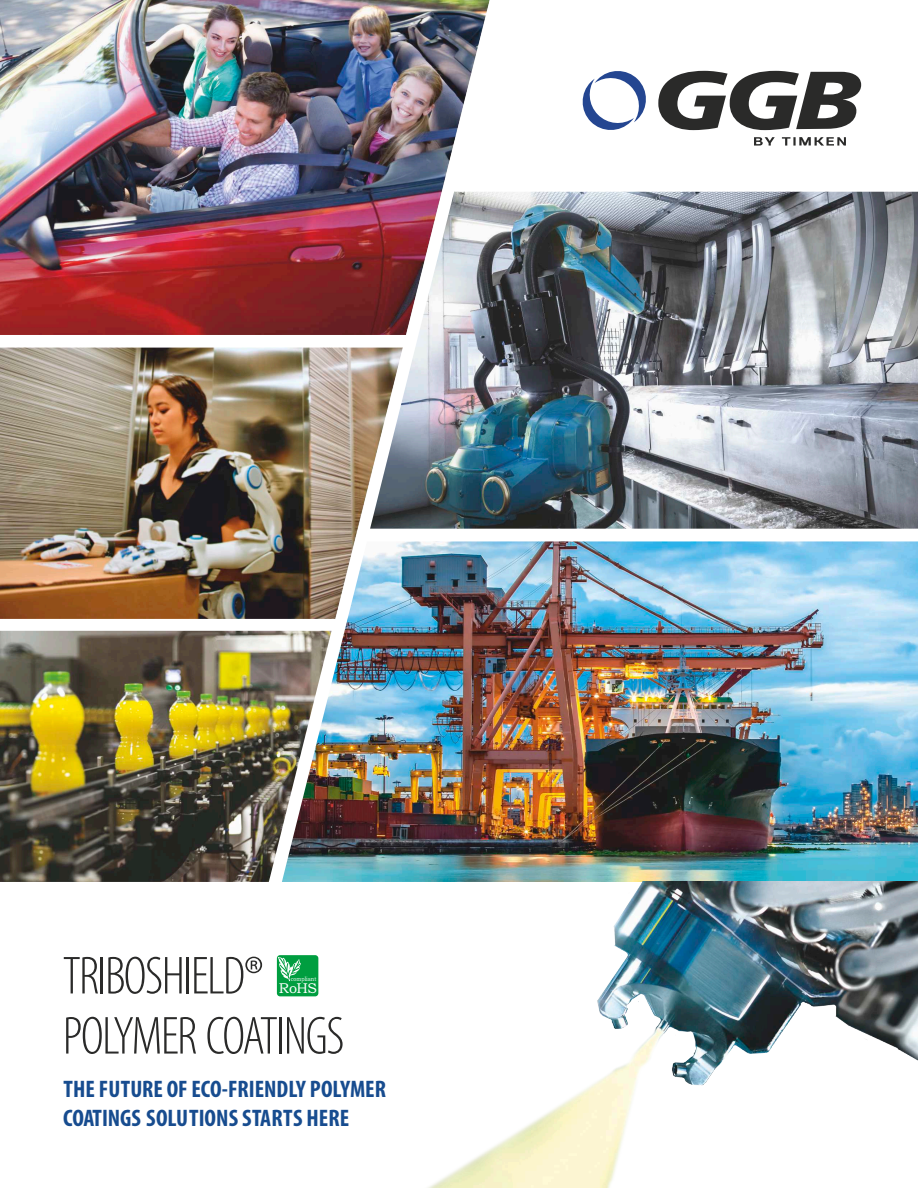
<style>
.page{position:relative;width:918px;height:1188px;background:#fff}
.page>*{position:absolute;margin:0;border:0;box-sizing:border-box;transform-origin:0 0}
.t1{font:300 condensed 54px/60.2px "Myriad Pro";letter-spacing:-.03em;color:#2a2a29}
.t2{font:700 condensed 24px/29px "Myriad Pro";color:#174c8f}
.t3{font:14.25px "Bookman Old Style";color:#fefefe}
.t4{font:6.3px "Bookman Old Style";color:#fefefe;scale:.84 1}
</style>
<div class="page">
<div style="left:277px;top:955px;width:41px;height:41px;background:#009e40;border-radius:3px"></div>
<svg style="left:276px;top:957px;width:25px;height:24px"></svg>
<img style="left:282px;top:541px;width:636px;height:341px">
<img style="left:428px;top:882px;width:490px;height:306px">
<img style="left:370px;top:192px;width:548px;height:337px">
<img style="left:0;top:0;width:492px;height:335px">
<img style="left:0;top:348px;width:402px;height:270px">
<img style="left:0;top:631px;width:332px;height:251px">
<svg style="left:754px;top:137px;width:92px;height:9px"></svg>
<svg style="left:582px;top:71px;width:64px;height:59px"></svg>
<svg style="left:658px;top:71px;width:203px;height:59px"></svg>
<h1 class="t1" style="left:63px;top:950px;width:283px">TRIBOSHIELD®<br>POLYMER COATINGS</h1>
<p class="t4" style="left:291px;top:976px;width:32px">compliant</p>
<p class="t3" style="left:279px;top:983px;width:40px">RoHS</p>
<p class="t2" style="left:63px;top:1076px;width:324px">THE FUTURE OF ECO-FRIENDLY POLYMER<br>COATINGS SOLUTIONS STARTS HERE</p>
</div>
